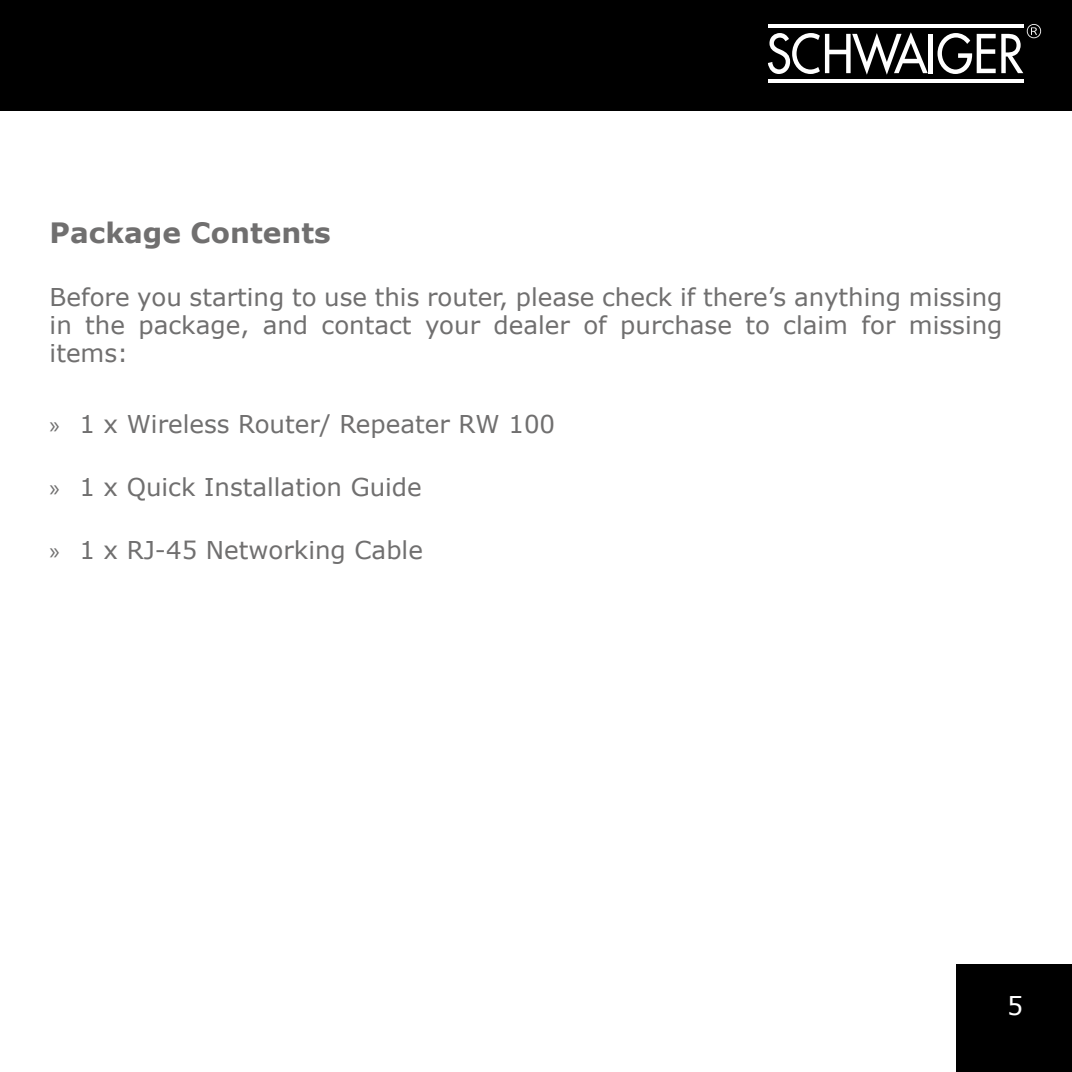
<style>
.page{position:relative;width:1072px;height:1072px;background:#fff}
.page>*{position:absolute;margin:0;border:0;box-sizing:border-box;transform-origin:0 0}
.t1{font:700 28px "Verdana";color:#706f6f}
.t2{font:25.2px "Verdana";color:#fff}
.t3{font:24.5px/28px "Verdana";color:#706f6f;text-align:justify}
.s1{font-family:"Myriad Pro"}
</style>
<div class="page">
<div style="left:0;top:0;width:1071px;height:110px;background:#000"></div>
<svg style="left:825px;top:32px;width:102px;height:43px"></svg>
<div style="left:928px;top:34px;width:5px;height:39px;background:#fff"></div>
<svg style="left:937px;top:33px;width:58px;height:41px"></svg>
<hr style="left:768px;top:24px;width:255px;height:4px;background:#fff">
<hr style="left:768px;top:79px;width:255px;height:4px;background:#fff">
<svg style="left:768px;top:33px;width:51px;height:41px"></svg>
<svg style="left:1001px;top:24px;width:40px;height:49px"></svg>
<div style="left:956px;top:964px;width:115px;height:107px;background:#000"></div>
<p class="t1" style="left:50px;top:213px;width:283px">Package Contents</p>
<p class="t3" style="left:50px;top:283px;width:954px">Before you starting to use this router, please check if there’s anything missing in the package, and contact your dealer of purchase to claim for missing items:</p>
<p class="t3" style="left:50px;top:409px;width:507px"><span class="s1">»</span> 1 x Wireless Router/ Repeater RW 100</p>
<p class="t3" style="left:50px;top:472px;width:374px"><span class="s1">»</span> 1 x Quick Installation Guide</p>
<p class="t3" style="left:50px;top:535px;width:375px"><span class="s1">»</span> 1 x RJ-45 Networking Cable</p>
<p class="t2" style="left:1007px;top:988px;width:18px">5</p>
</div>
